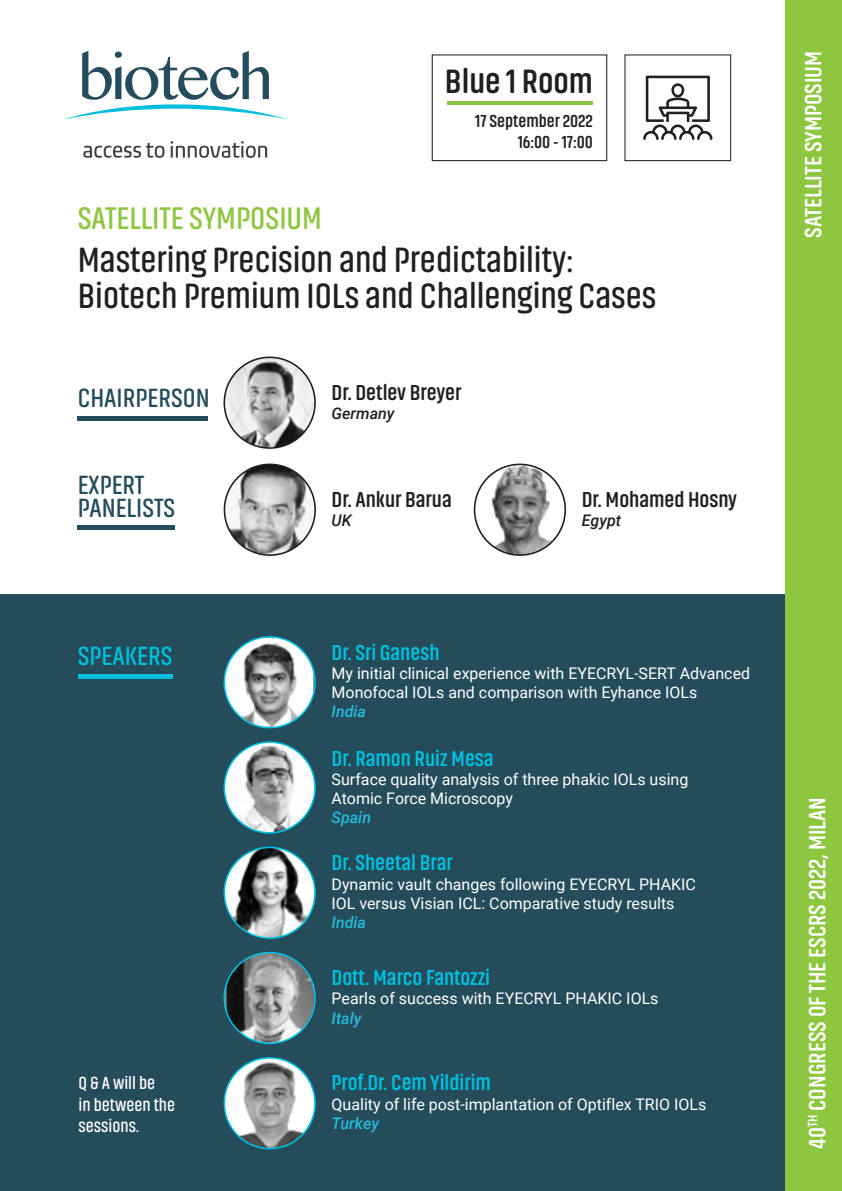
<style>
.page{position:relative;width:842px;height:1191px;background:#fff}
.page>*{position:absolute;margin:0;border:0;box-sizing:border-box;transform-origin:0 0}
.t1{font:600 36px/36px "Akhand Soft";color:#231f20}
.t2{font:700 34.4px "Akhand Soft";color:#231f20}
.t3{font:600 32px "Akhand Soft";color:#8dc63f}
.t4{font:600 27px/23.2px "Akhand Soft";color:#244c5a}
.t5{font:600 27px "Akhand Soft";color:#00bfdd}
.t6{font:700 24px "Akhand Soft";color:#fff}
.t7{font:700 22px "Akhand Soft";color:#00bfdd}
.t8{font:700 22px "Akhand Soft";color:#231f20}
.t9{font:600 18px/21.6px "Akhand Soft";color:#fff}
.t10{font:700 17.6px/21.2px "Akhand Soft";color:#231f20;text-align:right}
.t11{font:16px/19.2px "Roboto";color:#fff}
.t12{font:italic 500 16px "Roboto";color:#26bbda}
.t13{font:italic 500 16px "Roboto";color:#231f20}
</style>
<div class="page">
<div style="left:0;top:594px;width:842px;height:597px;background:#244c5a"></div>
<img style="left:224px;top:357px;width:91px;height:91px;border-radius:45px">
<div style="left:223px;top:356px;width:93px;height:93px;border:2px solid #231f20;border-radius:50%"></div>
<img style="left:224px;top:464px;width:91px;height:91px;border-radius:45px">
<div style="left:224px;top:463px;width:92px;height:93px;border:2px solid #231f20;border-radius:50%"></div>
<img style="left:474px;top:464px;width:91px;height:91px;border-radius:45px">
<div style="left:474px;top:463px;width:92px;height:93px;border:2px solid #231f20;border-radius:50%"></div>
<div style="left:78px;top:416px;width:130px;height:5px;background:#244c5a"></div>
<div style="left:78px;top:525px;width:97px;height:5px;background:#244c5a"></div>
<svg style="left:63px;top:51px;width:225px;height:69px"></svg>
<svg style="left:83px;top:143px;width:82px;height:15px"></svg>
<svg style="left:171px;top:141px;width:96px;height:17px"></svg>
<div style="left:785px;top:0;width:57px;height:1191px;background:#8dc63f"></div>
<img style="left:224px;top:952px;width:91px;height:91px;border-radius:45px">
<div style="left:223px;top:951px;width:93px;height:93px;border:2px solid #00bfdd;border-radius:50%"></div>
<img style="left:224px;top:847px;width:91px;height:91px;border-radius:45px">
<div style="left:223px;top:846px;width:93px;height:93px;border:2px solid #00bfdd;border-radius:50%"></div>
<img style="left:224px;top:1057px;width:91px;height:91px;border-radius:45px">
<div style="left:223px;top:1057px;width:93px;height:92px;border:2px solid #00bfdd;border-radius:50%"></div>
<img style="left:226px;top:637px;width:87px;height:90px">
<div style="left:223px;top:636px;width:93px;height:92px;border:2px solid #00bfdd;border-radius:50%"></div>
<img style="left:227px;top:745px;width:88px;height:88px">
<div style="left:223px;top:741px;width:93px;height:92px;border:2px solid #00bfdd;border-radius:50%"></div>
<div style="left:78px;top:673px;width:94px;height:5px;background:#00bfdd"></div>
<hr style="left:447px;top:101px;width:146px;height:4px;background:#8dc63f">
<svg style="left:643px;top:76px;width:69px;height:64px"></svg>
<div style="left:624px;top:54px;width:107px;height:107px;border:1px solid #231f20"></div>
<div style="left:432px;top:54px;width:175px;height:107px;border:1px solid #231f20"></div>
<h3 class="t3" style="left:78px;top:202px;width:246px">SATELLITE SYMPOSIUM</h3>
<h2 class="t2" style="left:445px;top:63px;width:150px">Blue 1 Room</h2>
<p class="t10" style="left:475px;top:110px;width:119px">17 September 2022<br>16:00 - 17:00</p>
<h1 class="t1" style="left:78px;top:241px;width:580px">Mastering Precision and Predictability:<br>Biotech Premium IOLs and Challenging Cases</h1>
<h3 class="t4" style="left:78px;top:387px;width:133px">CHAIRPERSON</h3>
<h3 class="t8" style="left:332px;top:381px;width:131px">Dr. Detlev Breyer</h3>
<p class="t13" style="left:332px;top:402px;width:64px">Germany</p>
<h3 class="t4" style="left:78px;top:473px;width:99px">EXPERT<br>PANELISTS</h3>
<h3 class="t8" style="left:332px;top:488px;width:122px">Dr. Ankur Barua</h3>
<p class="t13" style="left:332px;top:509px;width:22px">UK</p>
<h3 class="t8" style="left:582px;top:488px;width:157px">Dr. Mohamed Hosny</h3>
<p class="t13" style="left:582px;top:509px;width:41px">Egypt</p>
<h3 class="t5" style="left:78px;top:642px;width:96px">SPEAKERS</h3>
<h3 class="t7" style="left:332px;top:640px;width:109px">Dr. Sri Ganesh</h3>
<p class="t11" style="left:332px;top:663px;width:420px">My initial clinical experience with EYECRYL-SERT Advanced<br>Monofocal IOLs and comparison with Eyhance IOLs</p>
<p class="t12" style="left:332px;top:700px;width:36px">India</p>
<h3 class="t7" style="left:332px;top:746px;width:164px">Dr. Ramon Ruiz Mesa</h3>
<p class="t11" style="left:332px;top:769px;width:358px">Surface quality analysis of three phakic IOLs using<br>Atomic Force Microscopy</p>
<p class="t12" style="left:332px;top:806px;width:41px">Spain</p>
<h3 class="t7" style="left:332px;top:851px;width:123px">Dr. Sheetal Brar</h3>
<p class="t11" style="left:332px;top:873px;width:366px">Dynamic vault changes following EYECRYL PHAKIC<br>IOL versus Visian ICL: Comparative study results</p>
<p class="t12" style="left:332px;top:911px;width:36px">India</p>
<h3 class="t7" style="left:332px;top:966px;width:160px">Dott. Marco Fantozzi</h3>
<p class="t11" style="left:332px;top:988px;width:328px">Pearls of success with EYECRYL PHAKIC IOLs</p>
<p class="t12" style="left:332px;top:1006px;width:31px">Italy</p>
<p class="t9" style="left:79px;top:1072px;width:98px">Q &amp; A will be<br>in between the sessions.</p>
<h3 class="t7" style="left:332px;top:1071px;width:161px">Prof.Dr. Cem Yildirim</h3>
<p class="t11" style="left:332px;top:1093px;width:376px">Quality of life post-implantation of Optiflex TRIO IOLs</p>
<p class="t12" style="left:332px;top:1112px;width:49px">Turkey</p>
<h3 class="t6" style="left:800px;top:238px;width:188px;rotate:-90deg">SATELLITE SYMPOSIUM</h3>
<h3 class="t6" style="left:804px;top:1148px;width:353px;rotate:-90deg">40<sup>TH</sup> CONGRESS OF THE ESCRS 2022, MILAN</h3>
</div>
